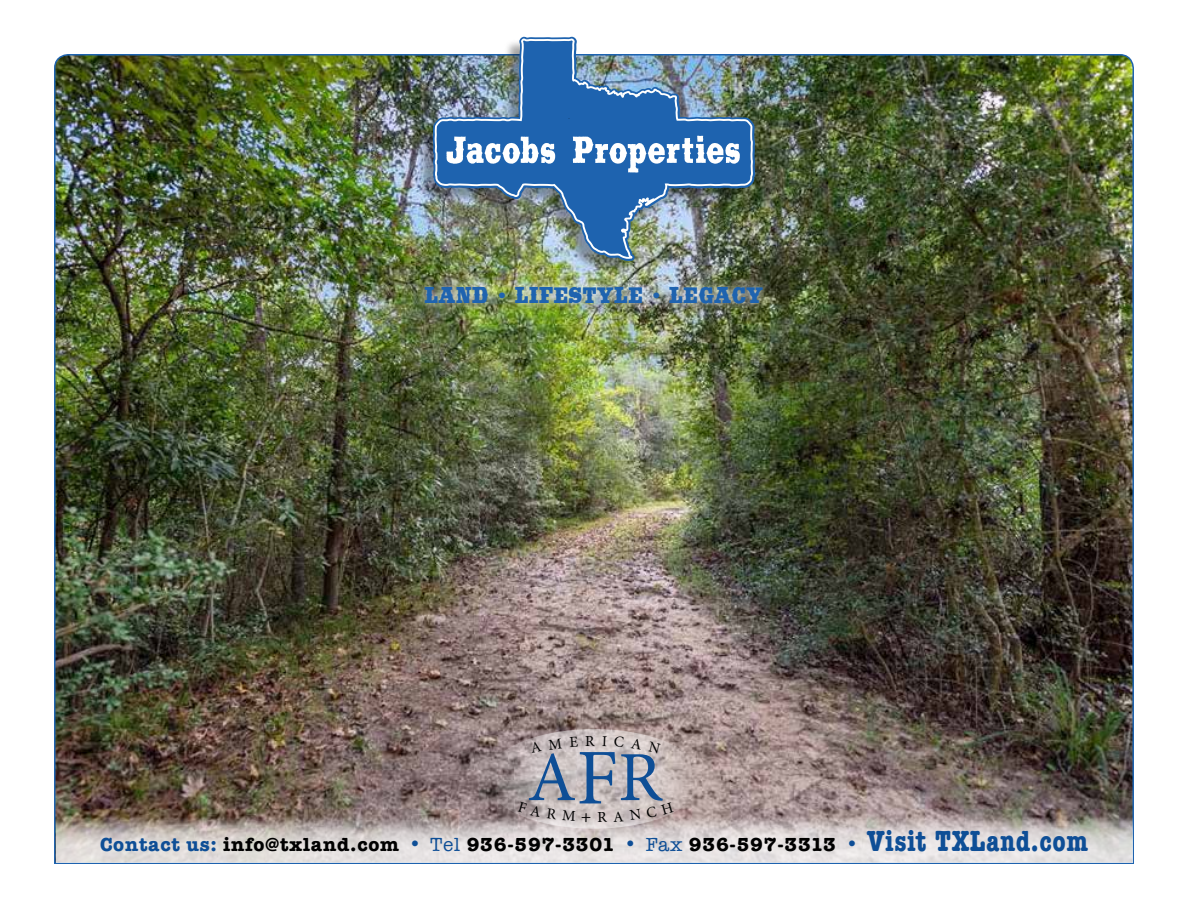
<style>
.page{position:relative;width:1188px;height:918px;background:#fff}
.page>*{position:absolute;margin:0;border:0;box-sizing:border-box;transform-origin:0 0}
.t1{font:79.05px "Minion Pro";color:#0e4e96}
.t2{font:70.5px "Minion Pro";color:#0e4e96}
.t3{font:900 30.3px "Saddlebag";color:#1e63af;scale:.71 1}
.t4{font:700 19.5px "American Typewriter";letter-spacing:.04em;color:#000}
.t5{font:15.3px "Minion Pro";color:#000}
.s1{font-size:19.5px}
.s2{color:#0e4e96}
.s3{font-family:"Saddlebag";font-weight:900;color:#0e4e96}
.s4{font-weight:400;color:#0e4e96}
.s5{font-stretch:condensed;font-size:30px;color:#0e4e96}
</style>
<div class="page">
<img style="left:54px;top:54px;width:1080px;height:810px">
<div style="left:417px;top:39px;width:336px;height:238px;background:#000;opacity:.35"></div>
<img style="left:433px;top:37px;width:322px;height:224px">
<img style="left:435px;top:39px;width:318px;height:220px">
<svg style="left:446px;top:137px;width:109px;height:27px"></svg>
<svg style="left:573px;top:136px;width:167px;height:37px"></svg>
<div style="left:412px;top:284px;width:353px;height:32px;background:#000;opacity:.35"></div>
<img style="left:416px;top:278px;width:356px;height:35px">
<svg style="left:56px;top:817px;width:1076px;height:45px;background:#d1cbc9"></svg>
<svg style="left:485px;top:729px;width:218px;height:100px;background:#c1b6b5"></svg>
<svg style="left:530px;top:741px;width:12px;height:12px"></svg>
<svg style="left:548px;top:738px;width:14px;height:12px"></svg>
<svg style="left:570px;top:737px;width:8px;height:10px"></svg>
<svg style="left:602px;top:736px;width:5px;height:10px"></svg>
<svg style="left:614px;top:736px;width:10px;height:12px"></svg>
<svg style="left:631px;top:738px;width:11px;height:12px"></svg>
<svg style="left:648px;top:741px;width:13px;height:13px"></svg>
<svg style="left:518px;top:802px;width:58px;height:19px"></svg>
<svg style="left:582px;top:813px;width:8px;height:9px"></svg>
<svg style="left:598px;top:812px;width:9px;height:10px"></svg>
<svg style="left:613px;top:802px;width:61px;height:20px"></svg>
<h3 class="t3" style="left:424px;top:279px;width:479px">LAND <span class="s1">•</span> LIFESTYLE <span class="s1">•</span> LEGACY</h3>
<p class="t5" style="left:585px;top:731px;width:11px">R</p>
<h2 class="t2" style="left:528px;top:730px;width:50px">A</h2>
<h1 class="t1" style="left:576px;top:725px;width:43px">F</h1>
<h2 class="t2" style="left:618px;top:730px;width:45px">R</h2>
<p class="t4" style="left:100px;top:827px;width:989px"><span class="s2">Contact us:</span> info@txland.com <span class="s3">•</span> <span class="s4">Tel</span> 936-597-3301 <span class="s3">•</span> <span class="s4">Fax</span> 936-597-3313 <span class="s3">•</span> <span class="s5">Visit TXLand.com</span></p>
</div>
